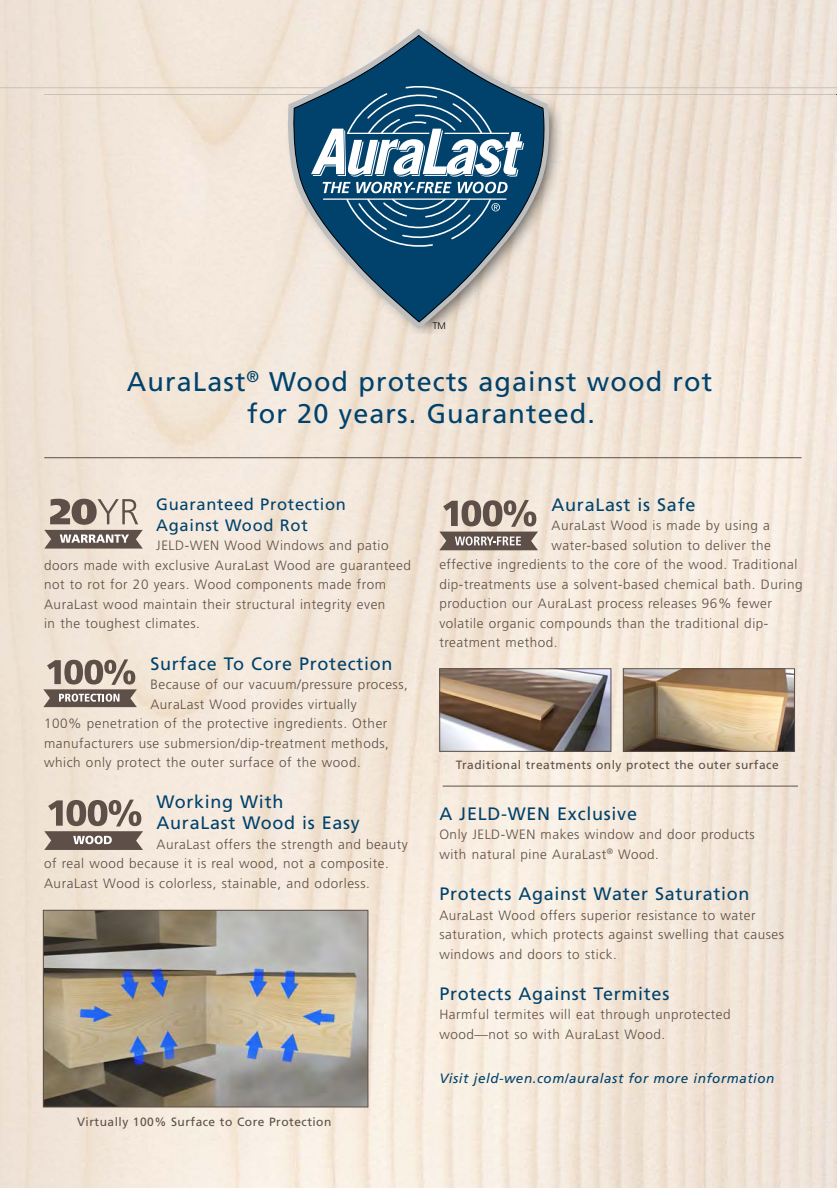
<style>
.page{position:relative;width:837px;height:1188px;background:#fff}
.page>*{position:absolute;margin:0;border:0;box-sizing:border-box;transform-origin:0 0}
.t1{font:27px/31.5px "Frutiger LT Std";letter-spacing:.04em;color:#00426c;text-align:center}
.t2{font:18px/21px "Frutiger LT Std";letter-spacing:.04em;color:#00426c}
.t3{font:16.5px/21px "Frutiger LT Std";letter-spacing:.04em;color:#00426c}
.t4{font:300 13.5px/19.5px "Frutiger LT Std";letter-spacing:.04em;color:#5e4f48}
.t5{font:italic 13.5px "Frutiger LT Std";letter-spacing:.04em;color:#00426c}
.t6{font:12px "Frutiger LT Std";letter-spacing:.04em;color:#5e4f48}
.t7{font:300 9.45px "Frutiger LT Std";color:#000}
</style>
<div class="page">
<img style="left:0;top:0;width:837px;height:1188px">
<hr style="left:44px;top:94px;width:793px;height:1px;background:#c8c1b7">
<hr style="left:0;top:87px;width:837px;height:1px;background:#c8c1b7">
<img style="left:625px;top:670px;width:168px;height:80px">
<div style="left:623px;top:668px;width:172px;height:84px;border:1px solid #5e4f48"></div>
<img style="left:282px;top:22px;width:288px;height:312px">
<svg style="left:286px;top:28px;width:267px;height:301px;background:#e9ded3"></svg>
<svg style="left:290px;top:35px;width:258px;height:287px;background:#9fabaf"></svg>
<svg style="left:311px;top:81px;width:213px;height:171px;background:#427290"></svg>
<img style="left:441px;top:670px;width:168px;height:80px">
<div style="left:439px;top:668px;width:172px;height:84px;border:1px solid #5e4f48"></div>
<img style="left:45px;top:912px;width:321px;height:193px">
<div style="left:43px;top:910px;width:325px;height:197px;border:1px solid #5e4f48"></div>
<hr style="left:44px;top:457px;width:758px;height:1px;background:#5e4f48">
<hr style="left:443px;top:786px;width:355px;height:1px;background:#5e4f48">
<svg style="left:44px;top:499px;width:99px;height:50px;background:#a89b92"></svg>
<svg style="left:43px;top:659px;width:94px;height:48px;background:#a3968c"></svg>
<svg style="left:44px;top:800px;width:99px;height:50px;background:#9e9187"></svg>
<svg style="left:439px;top:500px;width:99px;height:50px;background:#a2958b"></svg>
<p class="t7" style="left:433px;top:321px;width:15px">TM</p>
<h1 class="t1" style="left:127px;top:366px;width:587px">AuraLast<sup>®</sup> Wood protects against wood rot for 20 years. Guaranteed.</h1>
<p class="t3" style="left:156px;top:494px;width:191px">Guaranteed Protection<br>Against Wood Rot</p>
<p class="t4" style="left:44px;top:536px;width:368px;text-indent:112px">JELD-WEN Wood Windows and patio doors made with exclusive AuraLast Wood are guaranteed not to rot for 20 years. Wood components made from AuraLast wood maintain their structural integrity even<br>in the toughest climates.</p>
<h2 class="t2" style="left:150px;top:653px;width:244px">Surface To Core Protection</h2>
<p class="t4" style="left:150px;top:675px;width:259px">Because of our vacuum/pressure process,</p>
<p class="t4" style="left:150px;top:694px;width:208px">AuraLast Wood provides virtually</p>
<p class="t4" style="left:44px;top:714px;width:345px">100% penetration of the protective ingredients. Other</p>
<p class="t4" style="left:44px;top:733px;width:346px">manufacturers use submersion/dip-treatment methods,</p>
<p class="t4" style="left:44px;top:753px;width:318px">which only protect the outer surface of the wood.</p>
<h2 class="t2" style="left:157px;top:792px;width:205px">Working With<br>AuraLast Wood is Easy</h2>
<p class="t4" style="left:44px;top:835px;width:365px;text-indent:112px">AuraLast offers the strength and beauty of real wood because it is real wood, not a composite.<br>AuraLast Wood is colorless, stainable, and odorless.</p>
<p class="t6" style="left:77px;top:1114px;width:256px">Virtually 100% Surface to Core Protection</p>
<h2 class="t2" style="left:552px;top:494px;width:145px">AuraLast is Safe</h2>
<p class="t4" style="left:552px;top:516px;width:220px">AuraLast Wood is made by using a</p>
<p class="t4" style="left:552px;top:536px;width:221px">water-based solution to deliver the</p>
<p class="t4" style="left:439px;top:555px;width:360px">effective ingredients to the core of the wood. Traditional</p>
<p class="t4" style="left:439px;top:575px;width:365px">dip-treatments use a solvent-based chemical bath. During</p>
<p class="t4" style="left:439px;top:594px;width:334px">production our AuraLast process releases 96% fewer</p>
<p class="t4" style="left:439px;top:614px;width:331px">volatile organic compounds than the traditional dip-</p>
<p class="t4" style="left:439px;top:633px;width:120px">treatment method.</p>
<p class="t6" style="left:456px;top:757px;width:324px">Traditional treatments only protect the outer surface</p>
<h2 class="t2" style="left:439px;top:803px;width:199px">A JELD-WEN Exclusive</h2>
<p class="t4" style="left:439px;top:825px;width:317px">Only JELD-WEN makes window and door products with natural pine AuraLast<sup>®</sup> Wood.</p>
<h2 class="t2" style="left:439px;top:883px;width:312px">Protects Against Water Saturation</h2>
<p class="t4" style="left:439px;top:905px;width:346px">AuraLast Wood offers superior resistance to water saturation, which protects against swelling that causes windows and doors to stick.</p>
<h2 class="t2" style="left:439px;top:983px;width:232px">Protects Against Termites</h2>
<p class="t4" style="left:439px;top:1005px;width:293px">Harmful termites will eat through unprotected wood—not so with AuraLast Wood.</p>
<p class="t5" style="left:439px;top:1071px;width:337px">Visit jeld-wen.com/auralast for more information</p>
</div>
